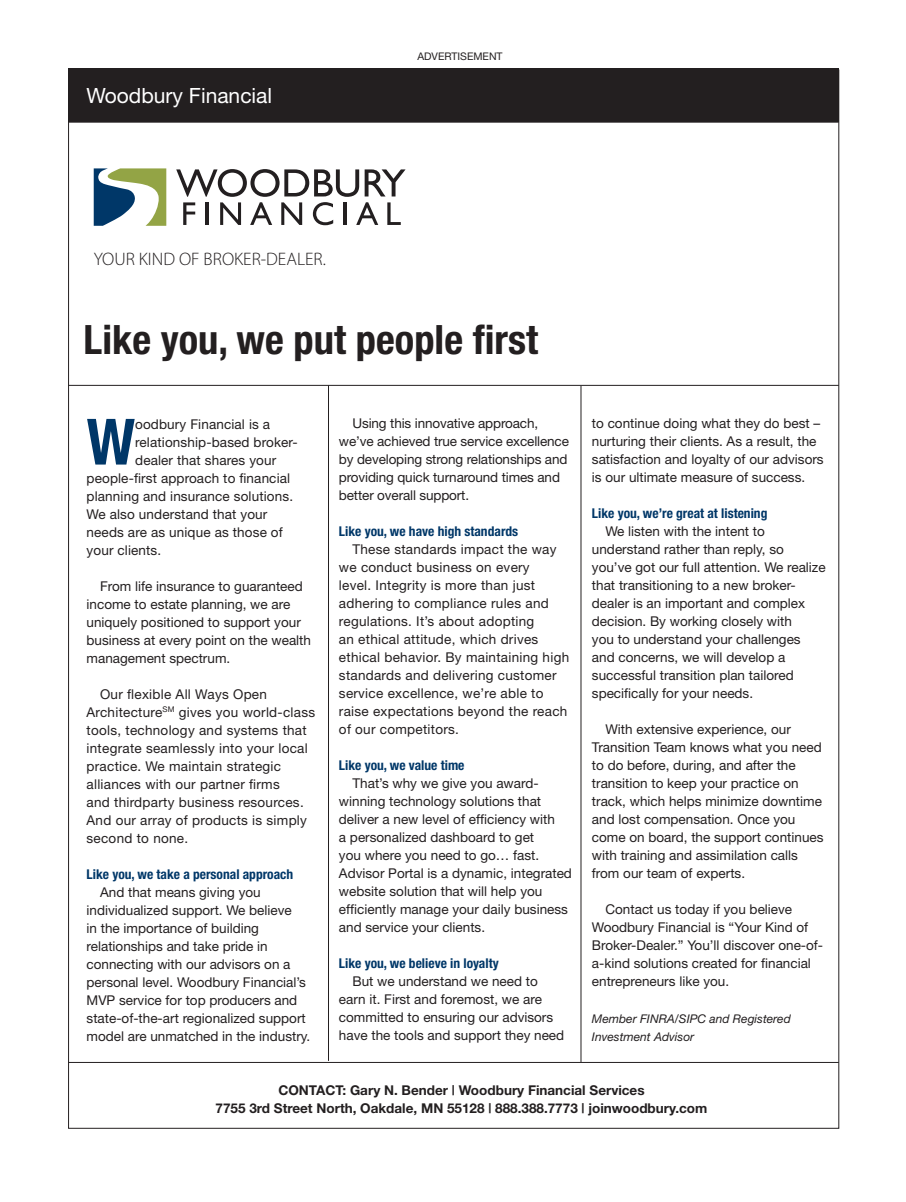
<style>
.page{position:relative;width:906px;height:1202px;background:#fff}
.page>*{position:absolute;margin:0;border:0;box-sizing:border-box;transform-origin:0 0}
.t1{font:700 condensed 63.9px "Helvetica Neue";color:#003768}
.t2{font:700 condensed 40.5px "Helvetica Neue";color:#231f20}
.t3{font:21px "Helvetica Neue";color:#fff}
.t4{font:300 18.15px "Myriad Pro";color:#231f20}
.t5{font:13.5px/18px "Helvetica Neue";color:#231f20}
.t6{font:13.5px/18px "Helvetica Neue";letter-spacing:.02em;color:#231f20}
.t7{font:700 condensed 13.5px "Helvetica Neue";color:#003768}
.t8{font:700 13.5px/18px "Helvetica Neue";color:#231f20;text-align:center}
.t9{font:italic 12px/18px "Helvetica Neue";color:#231f20}
.t10{font:10.5px "Helvetica Neue";color:#231f20}
</style>
<div class="page">
<div style="left:68px;top:68px;width:770px;height:54px;background:#231f20"></div>
<hr style="left:68px;top:122px;width:770px;height:1px;background:#231f20">
<hr style="left:68px;top:1062px;width:770px;height:1px;background:#231f20">
<hr style="left:68px;top:385px;width:770px;height:1px;background:#231f20">
<hr style="left:328px;top:385px;width:1px;height:676px;background:#231f20">
<hr style="left:580px;top:386px;width:1px;height:676px;background:#231f20">
<svg style="left:176px;top:169px;width:229px;height:56px"></svg>
<svg style="left:94px;top:168px;width:72px;height:58px"></svg>
<h3 class="t3" style="left:86px;top:88px;width:187px">Woodbury Financial</h3>
<h3 class="t4" style="left:94px;top:252px;width:233px">YOUR KIND OF BROKER-DEALER.</h3>
<p class="t10" style="left:417px;top:53px;width:87px">ADVERTISEMENT</p>
<h2 class="t2" style="left:83px;top:325px;width:456px">Like you, we put people first</h2>
<h1 class="t1" style="left:86px;top:419px;width:50px">W</h1>
<p class="t5" style="left:135px;top:416px;width:136px">oodbury Financial is a</p>
<p class="t5" style="left:135px;top:434px;width:164px">relationship-based broker-</p>
<p class="t5" style="left:135px;top:452px;width:142px">dealer that shares your</p>
<p class="t5" style="left:86px;top:470px;width:205px">people-first approach to financial</p>
<p class="t5" style="left:86px;top:488px;width:208px">planning and insurance solutions.</p>
<p class="t5" style="left:86px;top:506px;width:182px">We also understand that your</p>
<p class="t5" style="left:86px;top:524px;width:198px">needs are as unique as those of</p>
<p class="t5" style="left:86px;top:542px;width:76px">your clients.</p>
<p class="t5" style="left:86px;top:578px;width:226px;text-indent:14px">From life insurance to guaranteed income to estate planning, we are uniquely positioned to support your business at every point on the wealth management spectrum.</p>
<p class="t6" style="left:86px;top:686px;width:230px;text-indent:14px">Our flexible All Ways Open<br>Architecture<sup>SM</sup> gives you world-class tools, technology and systems that integrate seamlessly into your local practice. We maintain strategic alliances with our partner firms<br>and thirdparty business resources.<br>And our array of products is simply second to none.</p>
<p class="t7" style="left:86px;top:869px;width:208px">Like you, we take a personal approach</p>
<p class="t5" style="left:86px;top:884px;width:225px;text-indent:14px">And that means giving you individualized support. We believe<br>in the importance of building relationships and take pride in connecting with our advisors on a personal level. Woodbury Financial’s MVP service for top producers and state-of-the-art regionalized support model are unmatched in the industry.</p>
<p class="t5" style="left:339px;top:416px;width:231px;text-indent:14px">Using this innovative approach, we’ve achieved true service excellence by developing strong relationships and providing quick turnaround times and better overall support.</p>
<p class="t7" style="left:339px;top:527px;width:181px">Like you, we have high standards</p>
<p class="t6" style="left:339px;top:542px;width:232px;text-indent:14px">These standards impact the way we conduct business on every<br>level. Integrity is more than just adhering to compliance rules and regulations. It’s about adopting<br>an ethical attitude, which drives ethical behavior. By maintaining high standards and delivering customer service excellence, we’re able to raise expectations beyond the reach of our competitors.</p>
<p class="t7" style="left:339px;top:761px;width:127px">Like you, we value time</p>
<p class="t5" style="left:339px;top:776px;width:234px;text-indent:14px">That’s why we give you award&shy;winning technology solutions that deliver a new level of efficiency with<br>a personalized dashboard to get<br>you where you need to go… fast.<br>Advisor Portal is a dynamic, integrated website solution that will help you efficiently manage your daily business and service your clients.</p>
<p class="t7" style="left:339px;top:959px;width:161px">Like you, we believe in loyalty</p>
<p class="t5" style="left:339px;top:974px;width:227px;text-indent:14px">But we understand we need to earn it. First and foremost, we are committed to ensuring our advisors have the tools and support they need</p>
<p class="t5" style="left:591px;top:416px;width:233px">to continue doing what they do best – nurturing their clients. As a result, the satisfaction and loyalty of our advisors is our ultimate measure of success.</p>
<p class="t7" style="left:591px;top:509px;width:177px">Like you, we’re great at listening</p>
<p class="t5" style="left:591px;top:524px;width:235px;text-indent:14px">We listen with the intent to understand rather than reply, so you’ve got our full attention. We realize that transitioning to a new broker&shy;dealer is an important and complex decision. By working closely with<br>you to understand your challenges and concerns, we will develop a successful transition plan tailored specifically for your needs.</p>
<p class="t5" style="left:591px;top:722px;width:233px;text-indent:14px">With extensive experience, our Transition Team knows what you need to do before, during, and after the transition to keep your practice on track, which helps minimize downtime and lost compensation. Once you come on board, the support continues with training and assimilation calls from our team of experts.</p>
<p class="t5" style="left:591px;top:902px;width:233px;text-indent:14px">Contact us today if you believe Woodbury Financial is “Your Kind of Broker-Dealer.” You’ll discover one-of&shy;a-kind solutions created for financial entrepreneurs like you.</p>
<p class="t9" style="left:591px;top:1010px;width:200px">Member FINRA/SIPC and Registered<br>Investment Advisor</p>
<p class="t8" style="left:215px;top:1082px;width:493px">CONTACT: Gary N. Bender | Woodbury Financial Services<br>7755 3rd Street North, Oakdale, MN 55128 | 888.388.7773 | joinwoodbury.com</p>
</div>
